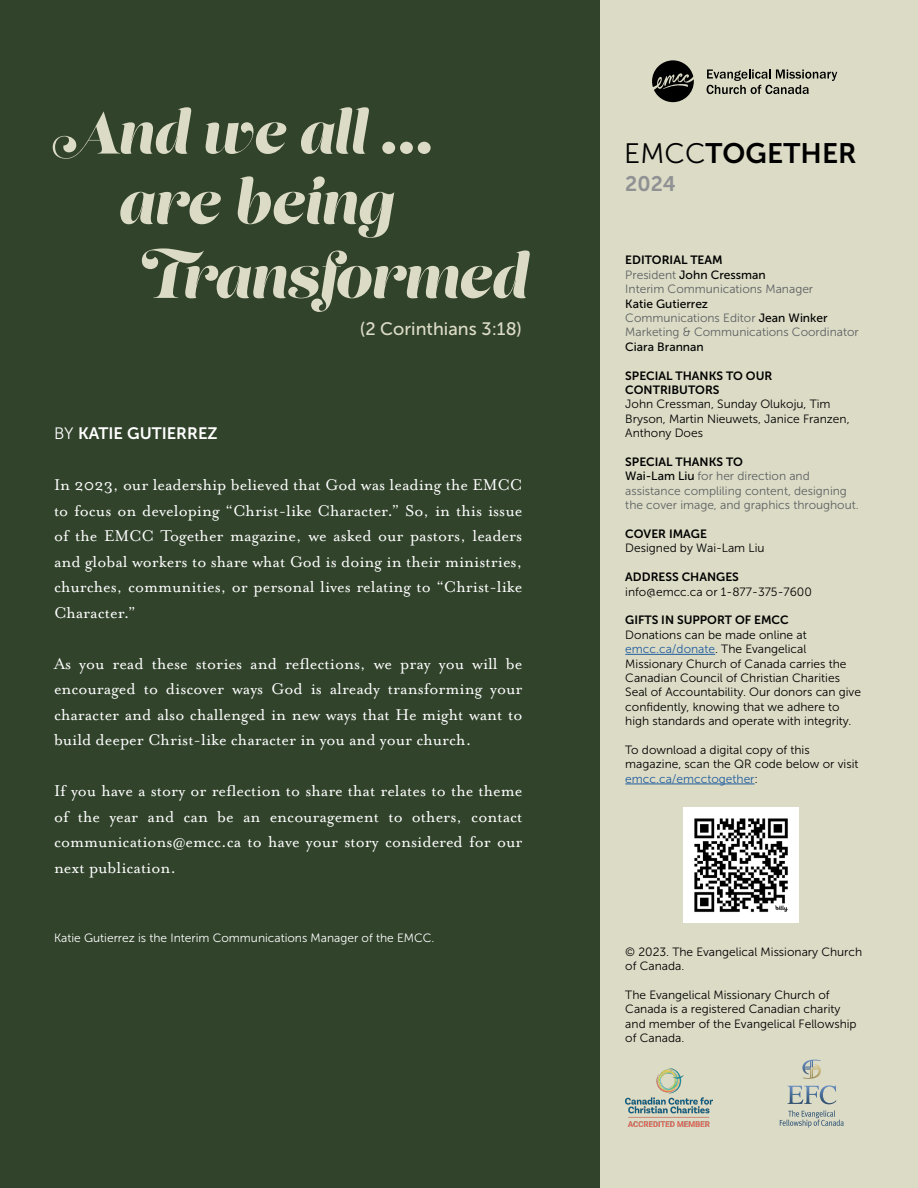
<style>
.page{position:relative;width:918px;height:1188px;background:#fff}
.page>*{position:absolute;margin:0;border:0;box-sizing:border-box;transform-origin:0 0}
.t1{font:60px/74.1px "Lust Script";color:#dcdbc6}
.t2{font:58.5px "Lust Script";color:#dcdbc6}
.t3{font:28.05px "Museo Sans 700";letter-spacing:.005em;color:#000}
.t4{font:21px "Museo Sans 700";color:#8f9193}
.t5{font:18px/25.5px "Mrs Eaves OT";color:#fff;text-align:justify}
.t6{font:18px "Museo Sans 500";color:#dcdbc6}
.t7{font:16.5px "Museo Sans 700";color:#fff}
.t8{font:12px/14.4px "Museo Sans 300";color:#000}
.t9{font:12px/14.4px "Museo Sans 700";color:#000}
.t10{font:12px/14.4px "Museo Sans 300";color:#5e6263}
.t11{font:12px/14.4px "Museo Sans 300";color:#5d6162}
.t12{font:12px "Museo Sans 300";color:#fff}
.t13{font:12px "Museo Sans 500";color:#000}
.s1{font-family:"Museo Sans 300"}
.s2{font-family:"Museo Sans 300";color:#5d6162}
.s3{font-family:"Museo Sans 500";color:#000}
.s4{color:#215e9e}
</style>
<div class="page">
<div style="left:599px;top:0;width:319px;height:1188px;background:#dcdbc6"></div>
<svg style="left:652px;top:60px;width:42px;height:42px"></svg>
<svg style="left:707px;top:69px;width:130px;height:25px"></svg>
<img style="left:625px;top:1069px;width:88px;height:58px">
<svg style="left:787px;top:1060px;width:49px;height:44px"></svg>
<svg style="left:780px;top:1110px;width:64px;height:18px"></svg>
<div style="left:0;top:0;width:599px;height:1188px;background:#31432b"></div>
<hr style="left:625px;top:654px;width:90px;height:1px;background:#215e9e">
<hr style="left:625px;top:784px;width:130px;height:1px;background:#215e9e">
<img style="left:684px;top:807px;width:115px;height:115px">
<h2 class="t2" style="left:54px;top:96px;width:382px">And we all ...</h2>
<h1 class="t1" style="left:138px;top:170px;width:392px;text-indent:-19px">are being<br>Transformed</h1>
<p class="t7" style="left:54px;top:424px;width:165px"><span class="s1">BY</span> KATIE GUTIERREZ</p>
<p class="t6" style="left:360px;top:319px;width:164px">(2 Corinthians 3:18)</p>
<p class="t5" style="left:54px;top:472px;width:470px">In 2023, our leadership believed that God was leading the EMCC to focus on developing “Christ-like Character.” So, in this issue of the EMCC Together magazine, we asked our pastors, leaders and global workers to share what God is doing in their ministries, churches, communities, or personal lives relating to “Christ-like Character.”</p>
<p class="t5" style="left:54px;top:651px;width:470px">As you read these stories and reflections, we pray you will be encouraged to discover ways God is already transforming your character and also challenged in new ways that He might want to build deeper Christ-like character in you and your church.</p>
<p class="t5" style="left:54px;top:778px;width:470px">If you have a story or reflection to share that relates to the theme of the year and can be an encouragement to others, contact communications@emcc.ca to have your story considered for our next publication.</p>
<p class="t12" style="left:54px;top:931px;width:382px">Katie Gutierrez is the Interim Communications Manager of the EMCC.</p>
<h3 class="t3" style="left:624px;top:138px;width:234px"><span class="s1">EMCC</span>TOGETHER</h3>
<p class="t4" style="left:625px;top:172px;width:52px">2024</p>
<p class="t9" style="left:625px;top:253px;width:99px">EDITORIAL TEAM</p>
<p class="t13" style="left:625px;top:268px;width:142px"><span class="s2">President</span> John Cressman</p>
<p class="t11" style="left:625px;top:282px;width:189px">Interim Communications Manager</p>
<p class="t13" style="left:625px;top:297px;width:84px">Katie Gutierrez</p>
<p class="t11" style="left:625px;top:311px;width:235px">Communications Editor <span class="s3">Jean Winker<br></span>Marketing &amp; Communications Coordinator</p>
<p class="t13" style="left:625px;top:340px;width:80px">Ciara Brannan</p>
<p class="t9" style="left:625px;top:368px;width:149px">SPECIAL THANKS TO OUR<br>CONTRIBUTORS</p>
<p class="t8" style="left:625px;top:397px;width:226px">John Cressman, Sunday Olukoju, Tim<br>Bryson, Martin Nieuwets, Janice Franzen,<br>Anthony Does</p>
<p class="t9" style="left:625px;top:455px;width:119px">SPECIAL THANKS TO</p>
<p class="t10" style="left:625px;top:469px;width:235px"><span class="s3">Wai-Lam Liu</span> for her direction and assistance compliling content, designing the cover image, and graphics throughout.</p>
<p class="t9" style="left:625px;top:527px;width:83px">COVER IMAGE</p>
<p class="t8" style="left:625px;top:541px;width:141px">Designed by Wai-Lam Liu</p>
<p class="t9" style="left:625px;top:570px;width:115px">ADDRESS CHANGES</p>
<p class="t8" style="left:625px;top:584px;width:188px">info@emcc.ca or 1-877-375-7600</p>
<p class="t9" style="left:625px;top:613px;width:165px">GIFTS IN SUPPORT OF EMCC</p>
<p class="t8" style="left:625px;top:627px;width:237px">Donations can be made online at <span class="s4">emcc.ca/donate</span>. The Evangelical Missionary Church of Canada carries the Canadian Council of Christian Charities Seal of Accountability. Our donors can give confidently, knowing that we adhere to high standards and operate with integrity.</p>
<p class="t8" style="left:625px;top:743px;width:235px">To download a digital copy of this magazine, scan the QR code below or visit <span class="s4">emcc.ca/emcctogether</span>:</p>
<p class="t8" style="left:625px;top:944px;width:238px">© 2023. The Evangelical Missionary Church of Canada.</p>
<p class="t8" style="left:625px;top:987px;width:233px">The Evangelical Missionary Church of<br>Canada is a registered Canadian charity and member of the Evangelical Fellowship of Canada.</p>
</div>
